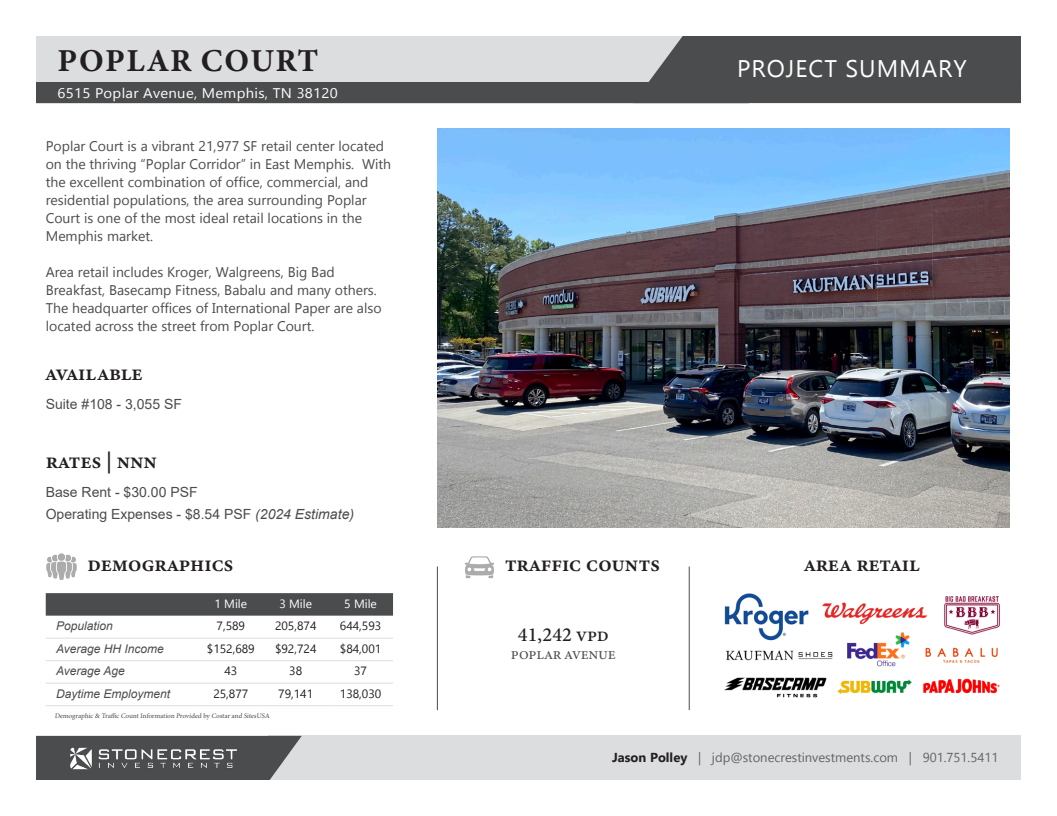
<style>
.page{position:relative;width:1057px;height:816px;background:#fff}
.page>*{position:absolute;margin:0;border:0;box-sizing:border-box;transform-origin:0 0}
.t1{font:32px "Minion Variable Concept";letter-spacing:.05em;color:#231f20}
.t2{font:24px "Gadugi";letter-spacing:.04em;color:#fff}
.t3{font:22px "Minion Variable Concept";color:#231f20}
.t4{font:20px "Minion Variable Concept";color:#231f20}
.t5{font:17px "Minion Variable Concept";letter-spacing:.01em;color:#4b4c4d}
.t6{font:14px/18px "Gadugi";color:#4b4c4d}
.t7{font:14px "Arial";color:#4b4c4d}
.t8{font:14px "Gadugi";letter-spacing:.02em;color:#fff;scale:1.06 1}
.t9{font:13px "Gadugi";color:#636366}
.t10{font:12px "Gadugi";color:#231f20}
.t11{font:italic 12px "Arial";color:#4b4c4d}
.t12{font:12px "Gadugi";color:#fff}
.t13{font:7px "Minion Pro";color:#4b4c4d}
.s1{font-style:italic}
.s2{font-weight:700;color:#231f20}
</style>
<div class="page">
<div style="left:36px;top:36px;width:712px;height:67px;background:#dcdddf"></div>
<div style="left:36px;top:82px;width:984px;height:21px;background:#4b4c4d"></div>
<div style="left:268px;top:736px;width:752px;height:44px;background:#dcdddf"></div>
<div style="left:648px;top:36px;width:372px;height:46px;background:#4b4c4d"></div>
<svg style="left:36px;top:736px;width:266px;height:44px;background:#595a5b"></svg>
<img style="left:68px;top:745px;width:171px;height:27px">
<img style="left:437px;top:129px;width:572px;height:398px">
<hr style="left:437px;top:566px;width:1px;height:144px;background:#4b4c4d">
<hr style="left:688px;top:566px;width:1px;height:144px;background:#4b4c4d">
<img style="left:724px;top:593px;width:276px;height:105px">
<img style="left:46px;top:553px;width:31px;height:27px">
<img style="left:464px;top:556px;width:30px;height:23px">
<div style="left:46px;top:593px;width:347px;height:22px;background:#4b4c4d"></div>
<hr style="left:46px;top:705px;width:152px;height:1px;background:#dcdddf">
<hr style="left:198px;top:705px;width:65px;height:1px;background:#dcdddf">
<hr style="left:263px;top:705px;width:65px;height:1px;background:#dcdddf">
<hr style="left:328px;top:705px;width:65px;height:1px;background:#dcdddf">
<hr style="left:46px;top:637px;width:152px;height:1px;background:#dcdddf">
<hr style="left:198px;top:637px;width:65px;height:1px;background:#dcdddf">
<hr style="left:263px;top:637px;width:65px;height:1px;background:#dcdddf">
<hr style="left:328px;top:637px;width:65px;height:1px;background:#dcdddf">
<hr style="left:46px;top:660px;width:152px;height:1px;background:#dcdddf">
<hr style="left:198px;top:660px;width:65px;height:1px;background:#dcdddf">
<hr style="left:263px;top:660px;width:65px;height:1px;background:#dcdddf">
<hr style="left:328px;top:660px;width:65px;height:1px;background:#dcdddf">
<hr style="left:46px;top:682px;width:152px;height:1px;background:#dcdddf">
<hr style="left:198px;top:682px;width:65px;height:1px;background:#dcdddf">
<hr style="left:263px;top:682px;width:65px;height:1px;background:#dcdddf">
<hr style="left:328px;top:682px;width:65px;height:1px;background:#dcdddf">
<p class="t1" style="left:57px;top:38px;width:262px">POPLAR COURT</p>
<p class="t8" style="left:57px;top:84px;width:266px">6515 Poplar Avenue, Memphis, TN 38120</p>
<p class="t6" style="left:46px;top:137px;width:347px">Poplar Court is a vibrant 21,977 SF retail center located on the thriving “Poplar Corridor” in East Memphis. With the excellent combination of office, commercial, and residential populations, the area surrounding Poplar Court is one of the most ideal retail locations in the Memphis market.</p>
<p class="t6" style="left:46px;top:263px;width:337px">Area retail includes Kroger, Walgreens, Big Bad Breakfast, Basecamp Fitness, Babalu and many others.<br>The headquarter offices of International Paper are also located across the street from Poplar Court.</p>
<p class="t3" style="left:46px;top:358px;width:98px">AVAILABLE</p>
<p class="t7" style="left:46px;top:395px;width:138px">Suite #108 - 3,055 SF</p>
<p class="t2" style="left:737px;top:54px;width:231px">PROJECT SUMMARY</p>
<p class="t3" style="left:46px;top:446px;width:113px">RATES | NNN</p>
<p class="t7" style="left:46px;top:483px;width:153px">Base Rent - $30.00 PSF</p>
<p class="t7" style="left:46px;top:505px;width:310px">Operating Expenses - $8.54 PSF <span class="s1">(2024 Estimate)</span></p>
<p class="t3" style="left:87px;top:548px;width:147px">DEMOGRAPHICS</p>
<p class="t3" style="left:505px;top:548px;width:132px">Traffic counts</p>
<p class="t3" style="left:804px;top:548px;width:13px">area</p>
<p class="t3" style="left:856px;top:548px;width:12px">retai</p>
<p class="t3" style="left:908px;top:548px;width:12px">l</p>
<p class="t12" style="left:214px;top:596px;width:34px">1 Mile</p>
<p class="t12" style="left:279px;top:596px;width:34px">3 Mile</p>
<p class="t12" style="left:344px;top:596px;width:34px">5 Mile</p>
<p class="t11" style="left:56px;top:618px;width:58px">Population</p>
<p class="t10" style="left:216px;top:618px;width:30px">7,589</p>
<p class="t10" style="left:275px;top:618px;width:43px">205,874</p>
<p class="t10" style="left:340px;top:618px;width:43px">644,593</p>
<p class="t11" style="left:56px;top:640px;width:109px">Average HH Income</p>
<p class="t10" style="left:207px;top:641px;width:49px">$152,689</p>
<p class="t10" style="left:275px;top:641px;width:43px">$92,724</p>
<p class="t10" style="left:340px;top:641px;width:43px">$84,001</p>
<p class="t11" style="left:56px;top:663px;width:70px">Average Age</p>
<p class="t10" style="left:224px;top:663px;width:14px">43</p>
<p class="t10" style="left:289px;top:663px;width:14px">38</p>
<p class="t10" style="left:354px;top:663px;width:14px">37</p>
<p class="t11" style="left:56px;top:685px;width:116px">Daytime Employment</p>
<p class="t10" style="left:213px;top:686px;width:36px">25,877</p>
<p class="t10" style="left:278px;top:686px;width:36px">79,141</p>
<p class="t10" style="left:340px;top:686px;width:43px">138,030</p>
<p class="t13" style="left:55px;top:711px;width:217px">Demographic &amp; Traffic Count Information Provided by Costar and SitesUSA</p>
<p class="t4" style="left:518px;top:620px;width:92px">41,242 VPD</p>
<p class="t5" style="left:511px;top:641px;width:106px">poplar Avenue</p>
<p class="t9" style="left:612px;top:750px;width:388px"><span class="s2">Jason Polley</span> | jdp@stonecrestinvestments.com | 901.751.5411</p>
</div>
